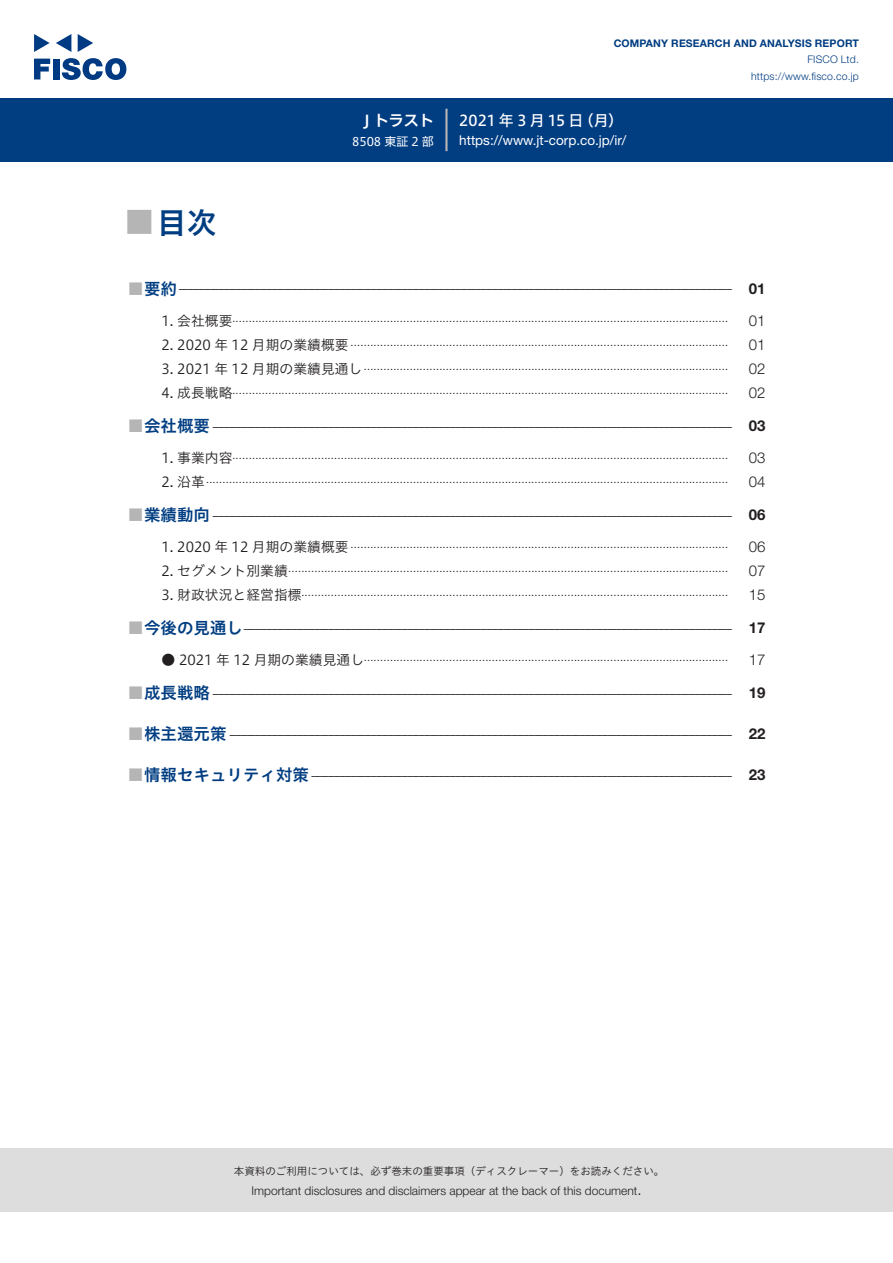
<style>
.page{position:relative;width:893px;height:1263px;background:#fff}
.page>*{position:absolute;margin:0;border:0;box-sizing:border-box;transform-origin:0 0}
.t1{font:30px "Hiragino UD Sans Std N W6";color:#003d81}
.t2{font:700 24px "Koz Go Pro";color:#b5b5b6}
.t3{font:16.5px "Hiragino UD Sans Std W6";color:#003d81}
.t4{font:300 15px "Helvetica Neue LT Std";color:#231f20}
.t5{font:700 15px "Helvetica Neue LT Std";color:#231f20}
.t6{font:15px "Hiragino UD Sans F Std N W5";color:#fff}
.t7{font:15px "Hiragino UD Sans F Std N W6";color:#fff}
.t8{font:13.8px "Hiragino UD Sans Std W3";color:#231f20}
.t9{font:13.5px "Helvetica Neue LT Std";color:#fff}
.t10{font:12px "Hiragino UD Sans Std W3";color:#231f20}
.t11{font:300 12px "Helvetica Neue LT Std";color:#231f20}
.t12{font:12px "Hiragino UD Sans F Std N W4";color:#fff}
.t13{font:10.5px "Hiragino UD Sans Std W3";color:#231f20}
.t14{font:700 10.5px "Helvetica Neue LT Std";letter-spacing:.015em;color:#003d81}
.t15{font:300 10.5px/16.5px "Helvetica Neue LT Std";letter-spacing:.015em;color:#003d81;text-align:right}
.t16{font:9px "Hiragino UD Sans Std W3";color:#231f20}
.s1{color:#b5b5b6}
</style>
<div class="page">
<div style="left:0;top:1148px;width:893px;height:64px;background:#ddd"></div>
<svg style="left:34px;top:59px;width:16px;height:20px"></svg>
<div style="left:53px;top:59px;width:6px;height:20px;background:#003a83"></div>
<svg style="left:62px;top:58px;width:64px;height:22px"></svg>
<svg style="left:34px;top:34px;width:16px;height:18px"></svg>
<svg style="left:78px;top:34px;width:15px;height:18px"></svg>
<svg style="left:56px;top:34px;width:15px;height:18px"></svg>
<div style="left:0;top:98px;width:893px;height:64px;background:#003d81"></div>
<hr style="left:445px;top:109px;width:3px;height:42px;background:#b5b5b6">
<p class="t2" style="left:128px;top:207px;width:25px">█</p>
<p class="t1" style="left:157px;top:199px;width:61px">目次</p>
<h3 class="t7" style="left:364px;top:109px;width:71px">J トラスト</h3>
<h3 class="t12" style="left:352px;top:132px;width:83px">8508 東証 2 部</h3>
<p class="t14" style="left:614px;top:37px;width:247px">COMPANY RESEARCH AND ANALYSIS REPORT</p>
<p class="t15" style="left:751px;top:51px;width:109px">FISCO Ltd. https://www.fisco.co j p.</p>
<h3 class="t6" style="left:459px;top:109px;width:126px">2021 年 3 月 15 日</h3>
<h3 class="t6" style="left:579px;top:109px;width:46px">（月(</h3>
<h3 class="t9" style="left:459px;top:132px;width:169px">h t t p s : / / w w w -j t. c o r p . c o j p. /i r/</h3>
<p class="t3" style="left:128px;top:276px;width:51px"><span class="s1">■</span>要約</p>
<p class="t10" style="left:177px;top:280px;width:557px">-----------------------------------------------------------------------------------------------------------------------------------------------------------------------------------------------------</p>
<p class="t8" style="left:162px;top:310px;width:73px">1. 会社概要</p>
<p class="t16" style="left:233px;top:312px;width:497px">.......................................................................................................................................................</p>
<p class="t8" style="left:162px;top:334px;width:189px">2. 2020 年 12 月期の業績概要</p>
<p class="t16" style="left:351px;top:336px;width:378px">...................................................................................................................</p>
<p class="t8" style="left:162px;top:358px;width:202px">3. 2021 年 12 月期の業績見通し</p>
<p class="t16" style="left:364px;top:360px;width:365px">...............................................................................................................</p>
<p class="t8" style="left:162px;top:382px;width:73px">4. 成長戦略</p>
<p class="t16" style="left:233px;top:384px;width:497px">.......................................................................................................................................................</p>
<p class="t3" style="left:128px;top:413px;width:84px"><span class="s1">■</span>会社概要</p>
<p class="t10" style="left:210px;top:417px;width:524px">-----------------------------------------------------------------------------------------------------------------------------------------------------------------------------------------</p>
<p class="t8" style="left:162px;top:447px;width:73px">1. 事業内容</p>
<p class="t16" style="left:233px;top:449px;width:497px">.......................................................................................................................................................</p>
<p class="t8" style="left:162px;top:471px;width:45px">2. 沿革</p>
<p class="t16" style="left:206px;top:473px;width:523px">...............................................................................................................................................................</p>
<p class="t3" style="left:128px;top:502px;width:84px"><span class="s1">■</span>業績動向</p>
<p class="t10" style="left:210px;top:506px;width:524px">-----------------------------------------------------------------------------------------------------------------------------------------------------------------------------------------</p>
<p class="t8" style="left:162px;top:536px;width:189px">1. 2020 年 12 月期の業績概要</p>
<p class="t16" style="left:351px;top:538px;width:378px">...................................................................................................................</p>
<p class="t8" style="left:162px;top:560px;width:128px">2. セグメント別業績</p>
<p class="t16" style="left:289px;top:562px;width:441px">......................................................................................................................................</p>
<p class="t8" style="left:162px;top:584px;width:142px">3. 財政状況と経営指標</p>
<p class="t16" style="left:302px;top:586px;width:428px">..................................................................................................................................</p>
<p class="t3" style="left:128px;top:615px;width:117px"><span class="s1">■</span>今後の見通し</p>
<p class="t10" style="left:243px;top:619px;width:491px">------------------------------------------------------------------------------------------------------------------------------------------------------------------------------</p>
<p class="t8" style="left:162px;top:649px;width:204px">● 2021 年 12 月期の業績見通し</p>
<p class="t16" style="left:364px;top:651px;width:365px">...............................................................................................................</p>
<p class="t3" style="left:128px;top:680px;width:84px"><span class="s1">■</span>成長戦略</p>
<p class="t10" style="left:210px;top:684px;width:524px">-----------------------------------------------------------------------------------------------------------------------------------------------------------------------------------------</p>
<p class="t3" style="left:128px;top:721px;width:101px"><span class="s1">■</span>株主還元策</p>
<p class="t10" style="left:227px;top:725px;width:508px">-----------------------------------------------------------------------------------------------------------------------------------------------------------------------------------</p>
<p class="t3" style="left:128px;top:762px;width:183px"><span class="s1">■</span>情報セキュリティ対策</p>
<p class="t10" style="left:309px;top:766px;width:425px">------------------------------------------------------------------------------------------------------------------------------------------------------</p>
<p class="t5" style="left:749px;top:279px;width:18px">01</p>
<p class="t4" style="left:749px;top:311px;width:18px">01</p>
<p class="t4" style="left:749px;top:335px;width:18px">01</p>
<p class="t4" style="left:749px;top:359px;width:18px">02</p>
<p class="t4" style="left:749px;top:383px;width:18px">02</p>
<p class="t5" style="left:749px;top:416px;width:18px">03</p>
<p class="t4" style="left:749px;top:448px;width:18px">03</p>
<p class="t4" style="left:749px;top:472px;width:18px">04</p>
<p class="t5" style="left:749px;top:505px;width:18px">06</p>
<p class="t4" style="left:749px;top:537px;width:18px">06</p>
<p class="t4" style="left:749px;top:561px;width:18px">07</p>
<p class="t4" style="left:749px;top:585px;width:18px">15</p>
<p class="t5" style="left:749px;top:618px;width:18px">17</p>
<p class="t4" style="left:749px;top:650px;width:18px">17</p>
<p class="t5" style="left:749px;top:683px;width:18px">19</p>
<p class="t5" style="left:749px;top:724px;width:18px">22</p>
<p class="t5" style="left:749px;top:765px;width:18px">23</p>
<p class="t13" style="left:234px;top:1163px;width:432px">本資料のご利用については、必ず巻末の重要事項（ディスクレーマー）をお読みください。</p>
<h3 class="t4" style="left:637px;top:1180px;width:6px">.</h3>
<h3 class="t11" style="left:251px;top:1183px;width:387px">Important disclosures and disclaimers appear at the back of this document</h3>
</div>
